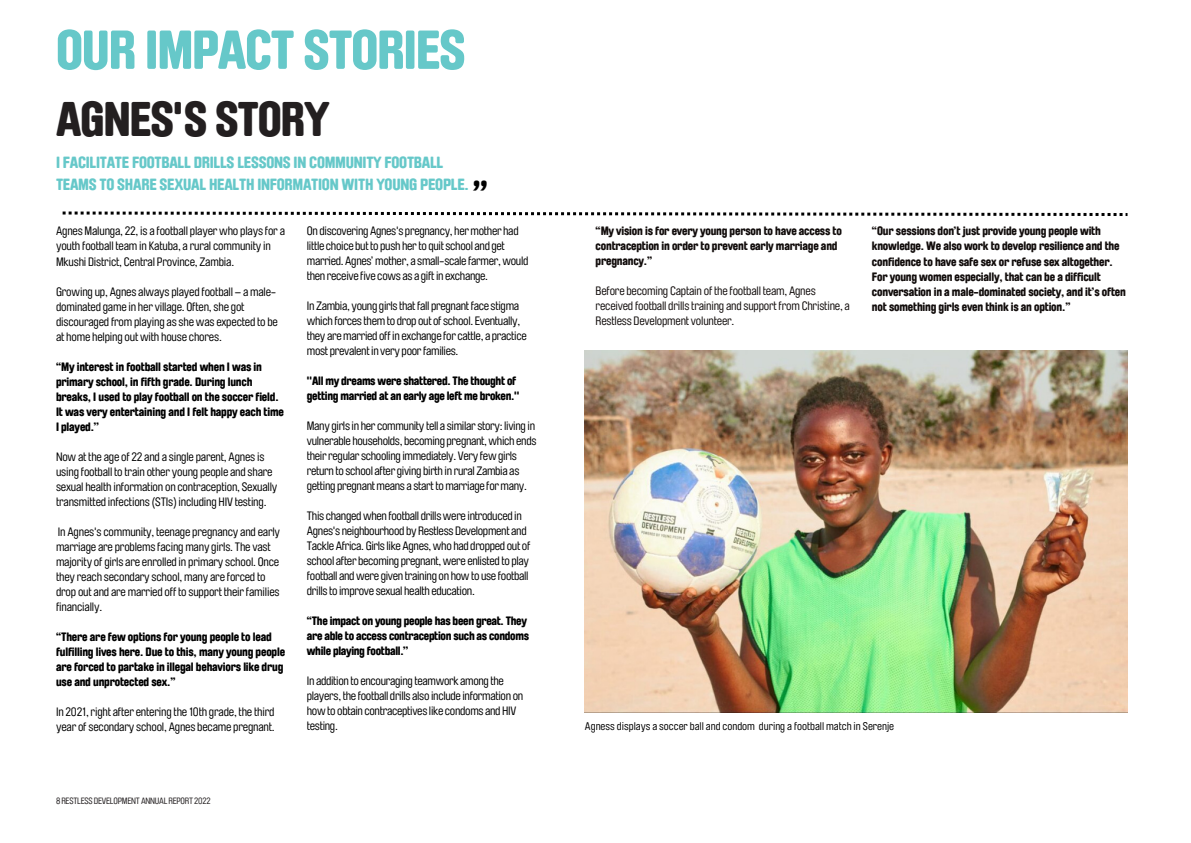
<style>
.page{position:relative;width:1191px;height:843px;background:#fff}
.page>*{position:absolute;margin:0;border:0;box-sizing:border-box;transform-origin:0 0}
.t1{font:900 54px "Restless Brauer";letter-spacing:-.025em;color:#66c8c9}
.t2{font:900 48px "Restless Brauer";letter-spacing:-.025em;color:#231f20}
.t3{font:700 34px "IBM Plex Sans Cond";color:#000}
.t4{font:900 16px "Restless Brauer";letter-spacing:-.015em;color:#66c8c9}
.t5{font:12px/15px "Restless Brauer";letter-spacing:-.025em;color:#000}
.t6{font:900 12px/15px "Restless Brauer";letter-spacing:-.015em;color:#000}
.t7{font:900 12px/15px "Restless Brauer";letter-spacing:-.015em;color:#120d0c}
.t8{font:12px/15px "Restless Brauer";letter-spacing:-.015em;color:#120d0c}
.t9{font:11px "Restless Brauer";color:#000}
.t10{font:9px "Restless Brauer";letter-spacing:-.025em;color:#231f20}
</style>
<div class="page">
<img style="left:585px;top:350px;width:542px;height:362px">
<svg style="left:63px;top:211px;width:1064px;height:5px"></svg>
<p class="t1" style="left:56px;top:25px;width:411px">OUR IMPACT STORIES</p>
<p class="t2" style="left:56px;top:97px;width:275px">AGNES'S STORY</p>
<p class="t4" style="left:56px;top:155px;width:389px">I FACILITATE FOOTBALL DRILLS LESSONS IN COMMUNITY FOOTBALL</p>
<p class="t4" style="left:56px;top:177px;width:414px">TEAMS TO SHARE SEXUAL HEALTH INFORMATION WITH YOUNG PEOPLE.</p>
<p class="t3" style="left:471px;top:171px;width:18px">”</p>
<p class="t5" style="left:56px;top:224px;width:230px">Agnes Malunga, 22, is a football player who plays for a youth football team in Katuba, a rural community in<br>Mkushi District, Central Province, Zambia.</p>
<p class="t5" style="left:56px;top:284px;width:223px">Growing up, Agnes always played football – a male&shy;dominated game in her village. Often, she got discouraged from playing as she was expected to be at home helping out with house chores.</p>
<p class="t6" style="left:56px;top:359px;width:229px">“My interest in football started when I was in primary school, in fifth grade. During lunch breaks, I used to play football on the soccer field.<br>It was very entertaining and I felt happy each time I played.’’</p>
<p class="t5" style="left:56px;top:449px;width:223px">Now at the age of 22 and a single parent, Agnes is using football to train other young people and share sexual health information on contraception, Sexually transmitted infections (STIs) including HIV testing.</p>
<p class="t5" style="left:56px;top:524px;width:225px">In Agnes's community, teenage pregnancy and early marriage are problems facing many girls. The vast majority of girls are enrolled in primary school. Once they reach secondary school, many are forced to drop out and are married off to support their families financially.</p>
<p class="t6" style="left:56px;top:629px;width:230px">“There are few options for young people to lead fulfilling lives here. Due to this, many young people are forced to partake in illegal behaviors like drug use and unprotected sex.”</p>
<p class="t5" style="left:56px;top:704px;width:220px">In 2021, right after entering the 10th grade, the third year of secondary school, Agnes became pregnant.</p>
<p class="t5" style="left:307px;top:223px;width:223px">On discoveringAgnes's pregnancy, hermother had little choice butto push herto quit school and get married.Agnes’mother, a small-scale farmer,would then receive five cows as a giftin exchange.</p>
<p class="t5" style="left:307px;top:298px;width:221px">In Zambia, young girls thatfall pregnantface stigma which forces themto drop out of school. Eventually, they aremarried offin exchange for cattle, a practice most prevalentin very poorfamilies.</p>
<p class="t6" style="left:307px;top:373px;width:214px">''All my dreams were shattered. The thought of getting married at an early age left me broken.''</p>
<p class="t5" style="left:307px;top:418px;width:231px">Many girls in her community tell a similar story: living in vulnerable households, becoming pregnant,which ends theirregular schooling immediately. Very fewgirls return to school after giving birth in rural Zambia as getting pregnantmeans a starttomarriage formany.</p>
<p class="t5" style="left:307px;top:508px;width:225px">This changedwhen football drillswere introduced in Agnes's neighbourhood by Restless Development and TackleAfrica.Girls likeAgnes,who had dropped out of school after becoming pregnant,were enlisted to play football andwere given training on howto use football drills to improve sexual health education.</p>
<p class="t6" style="left:307px;top:613px;width:224px">“The impact on young people has been great. They are able to access contraception such as condoms while playing football.’’</p>
<p class="t5" style="left:307px;top:673px;width:218px">In addition to encouraging teamwork among the players,the football drills also include information on howto obtain contraceptives like condoms andHIV testing.</p>
<p class="t10" style="left:56px;top:796px;width:156px">8 RESTLESS DEVELOPMENTANNUAL REPORT 2022</p>
<p class="t7" style="left:595px;top:223px;width:248px">“My vision is for every young person to have access to contraception in order to prevent early marriage and pregnancy.”</p>
<p class="t8" style="left:595px;top:283px;width:256px">Before becoming Captain of the football team, Agnes received football drills training and support from Christine, a<br>Restless Development volunteer.</p>
<p class="t7" style="left:871px;top:224px;width:255px">“Our sessions don’t just provide young people with knowledge. We also work to develop resilience and the confidence to have safe sex or refuse sex altogether.<br>For young women especially, that can be a difficult conversation in a male-dominated society, and it’s often not something girls even think is an option.”</p>
<p class="t9" style="left:585px;top:721px;width:310px">Agness displays a soccer ball and condom during a football match in Serenje</p>
</div>
